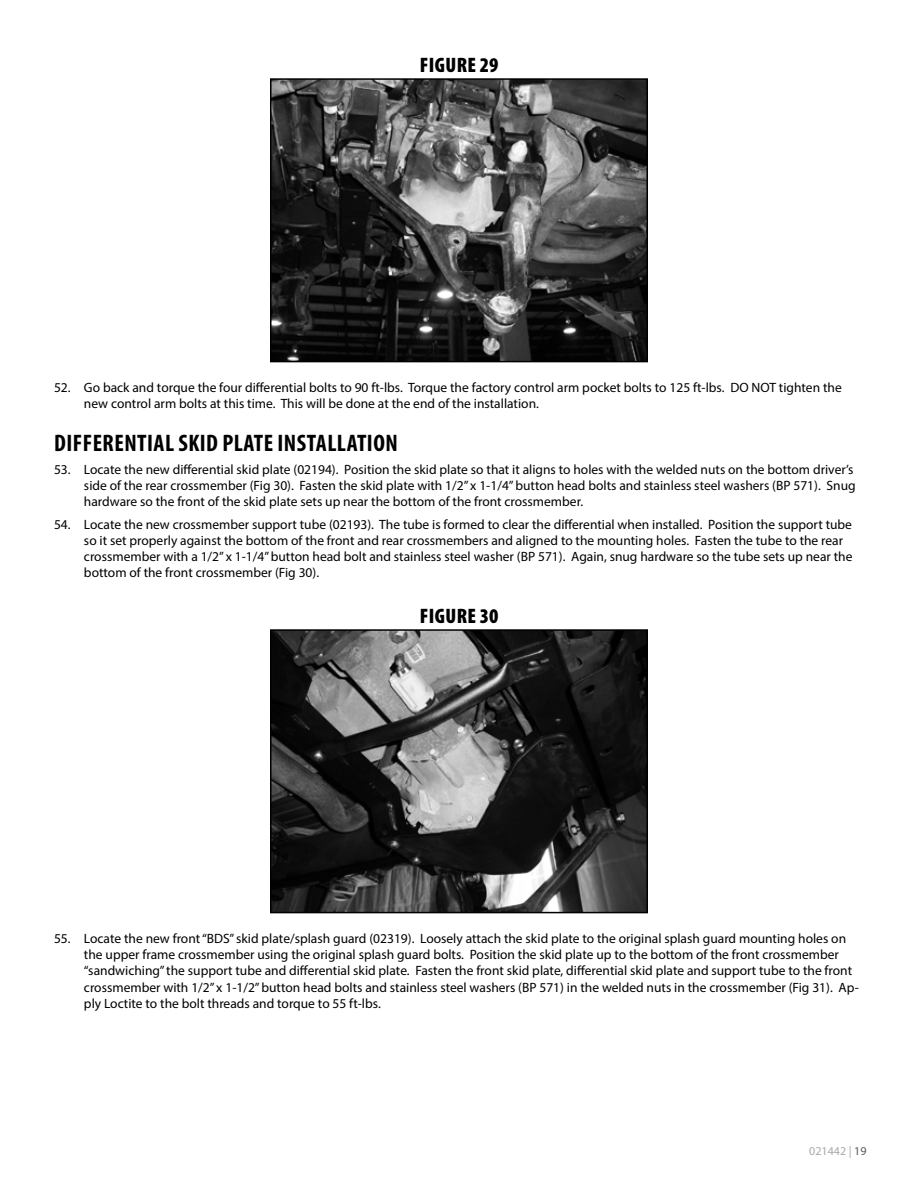
<style>
.page{position:relative;width:918px;height:1188px;background:#fff}
.page>*{position:absolute;margin:0;border:0;box-sizing:border-box;transform-origin:0 0}
.t1{font:700 condensed 24px "Myriad Pro";letter-spacing:.02em;color:#000}
.t2{font:900 condensed 21px "Myriad Pro";letter-spacing:.02em;color:#000}
.t3{font:13.5px/16.2px "Myriad Pro";color:#000}
.t4{font:12px "Myriad Pro";color:#a7a9ac}
.s1{color:#58595b}
</style>
<div class="page">
<img style="left:273px;top:81px;width:372px;height:278px">
<div style="left:270px;top:78px;width:378px;height:284px;border:2px solid #000"></div>
<img style="left:273px;top:632px;width:372px;height:278px">
<div style="left:270px;top:629px;width:378px;height:284px;border:2px solid #000"></div>
<h2 class="t2" style="left:420px;top:53px;width:80px">FIGURE 29</h2>
<p class="t3" style="left:84px;top:379px;width:759px;text-indent:-30px">52. Go back and torque the four differential bolts to 90 ft-lbs. Torque the factory control arm pocket bolts to 125 ft-lbs. DO NOT tighten the new control arm bolts at this time. This will be done at the end of the installation.</p>
<h1 class="t1" style="left:54px;top:428px;width:345px">DIFFERENTIAL SKID PLATE INSTALLATION</h1>
<p class="t3" style="left:84px;top:461px;width:773px;text-indent:-30px">53. Locate the new differential skid plate (02194). Position the skid plate so that it aligns to holes with the welded nuts on the bottom driver’s side of the rear crossmember (Fig 30). Fasten the skid plate with 1/2” x 1-1/4” button head bolts and stainless steel washers (BP 571). Snug hardware so the front of the skid plate sets up near the bottom of the front crossmember.</p>
<p class="t3" style="left:84px;top:516px;width:770px;text-indent:-30px">54. Locate the new crossmember support tube (02193). The tube is formed to clear the differential when installed. Position the support tube so it set properly against the bottom of the front and rear crossmembers and aligned to the mounting holes. Fasten the tube to the rear crossmember with a 1/2” x 1-1/4” button head bolt and stainless steel washer (BP 571). Again, snug hardware so the tube sets up near the bottom of the front crossmember (Fig 30).</p>
<h2 class="t2" style="left:420px;top:604px;width:80px">FIGURE 30</h2>
<p class="t3" style="left:84px;top:930px;width:776px;text-indent:-30px">55. Locate the new front “BDS” skid plate/splash guard (02319). Loosely attach the skid plate to the original splash guard mounting holes on the upper frame crossmember using the original splash guard bolts. Position the skid plate up to the bottom of the front crossmember “sandwiching” the support tube and differential skid plate. Fasten the front skid plate, differential skid plate and support tube to the front crossmember with 1/2” x 1-1/2” button head bolts and stainless steel washers (BP 571) in the welded nuts in the crossmember (Fig 31). Ap&shy;ply Loctite to the bolt threads and torque to 55 ft-lbs.</p>
<p class="t4" style="left:809px;top:1143px;width:59px">021442 | <span class="s1">19</span></p>
</div>
